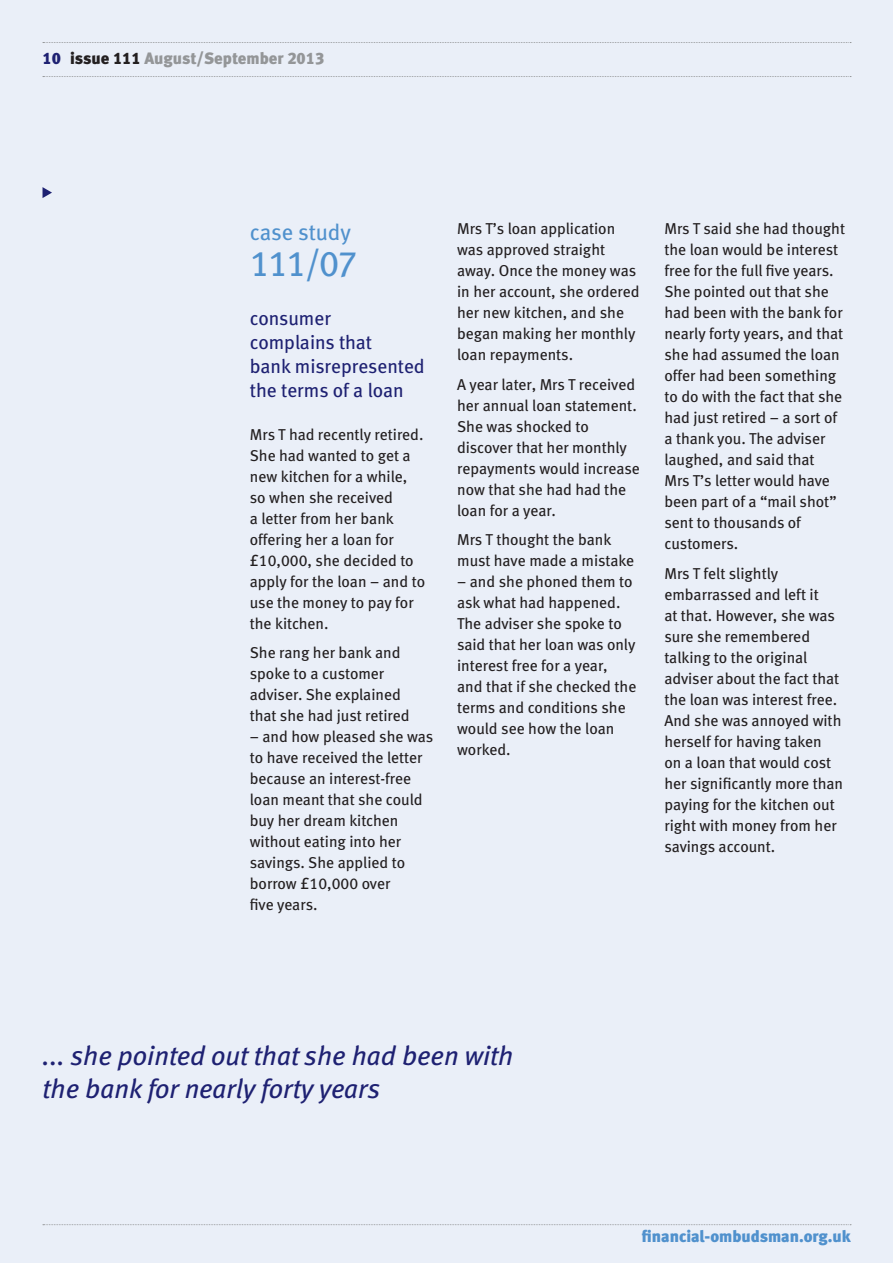
<style>
.page{position:relative;width:893px;height:1263px;background:#eaeff8}
.page>*{position:absolute;margin:0;border:0;box-sizing:border-box;transform-origin:0 0}
.t1{font:36px "Meta Book LF";color:#5091cd}
.t2{font:italic 27px/33px "Meta Book LF";color:#1e2172}
.t3{font:22.5px "Meta Book LF";letter-spacing:-.005em;color:#5091cd}
.t4{font:19.5px/24px "Meta Book LF";color:#1e2172}
.t5{font:16.5px "Meta Black LF";color:#949698}
.t6{font:16.5px "Meta Black LF";color:#5091cd}
.t7{font:15.75px/21px "Meta Book LF";color:#231f20}
.s1{color:#1e2172}
.s2{color:#231f20}
</style>
<div class="page">
<svg style="left:43px;top:42px;width:808px;height:1px"></svg>
<svg style="left:43px;top:76px;width:808px;height:1px"></svg>
<svg style="left:43px;top:1224px;width:808px;height:1px"></svg>
<svg style="left:43px;top:187px;width:9px;height:11px"></svg>
<p class="t5" style="left:43px;top:48px;width:283px"><span class="s1">10</span> <span class="s2">issue 111</span> August/September 2013</p>
<h5 class="t3" style="left:250px;top:219px;width:103px">case study</h5>
<h2 class="t1" style="left:250px;top:242px;width:109px">111/07</h2>
<h3 class="t4" style="left:250px;top:306px;width:176px">consumer<br>complains that<br>bank misrepresented the terms of a loan</h3>
<p class="t7" style="left:250px;top:423px;width:177px">Mrs T had recently retired.<br>She had wanted to get a new kitchen for a while, so when she received<br>a letter from her bank offering her a loan for £10,000, she decided to apply for the loan – and to use the money to pay for the kitchen.</p>
<p class="t7" style="left:250px;top:642px;width:161px">She rang her bank and spoke to a customer adviser. She explained that she had just retired</p>
<p class="t7" style="left:250px;top:726px;width:185px">– and how pleased she was to have received the letter because an interest-free loan meant that she could buy her dream kitchen without eating into her savings. She applied to borrow £10,000 over<br>five years.</p>
<p class="t7" style="left:457px;top:218px;width:184px">Mrs T’s loan application was approved straight away. Once the money was in her account, she ordered her new kitchen, and she began making her monthly loan repayments.</p>
<p class="t7" style="left:457px;top:374px;width:184px">A year later, Mrs T received her annual loan statement.<br>She was shocked to discover that her monthly repayments would increase now that she had had the loan for a year.</p>
<p class="t7" style="left:457px;top:529px;width:179px">Mrs T thought the bank must have made a mistake</p>
<p class="t7" style="left:457px;top:571px;width:181px">– and she phoned them to ask what had happened.<br>The adviser she spoke to said that her loan was only interest free for a year, and that if she checked the terms and conditions she would see how the loan worked.</p>
<p class="t7" style="left:664px;top:218px;width:182px">Mrs T said she had thought the loan would be interest free for the full five years.<br>She pointed out that she had been with the bank for nearly forty years, and that she had assumed the loan offer had been something to do with the fact that she had just retired – a sort of a thank you. The adviser laughed, and said that<br>Mrs T’s letter would have been part of a “mail shot” sent to thousands of customers.</p>
<p class="t7" style="left:664px;top:563px;width:180px">Mrs T felt slightly embarrassed and left it<br>at that. However, she was sure she remembered talking to the original adviser about the fact that the loan was interest free.<br>And she was annoyed with herself for having taken<br>on a loan that would cost her significantly more than paying for the kitchen out right with money from her savings account.</p>
<h2 class="t2" style="left:43px;top:1039px;width:472px">... she pointed out that she had been with the bank for nearly forty years</h2>
<p class="t6" style="left:642px;top:1226px;width:211px">financial-ombudsman.org.uk</p>
</div>
